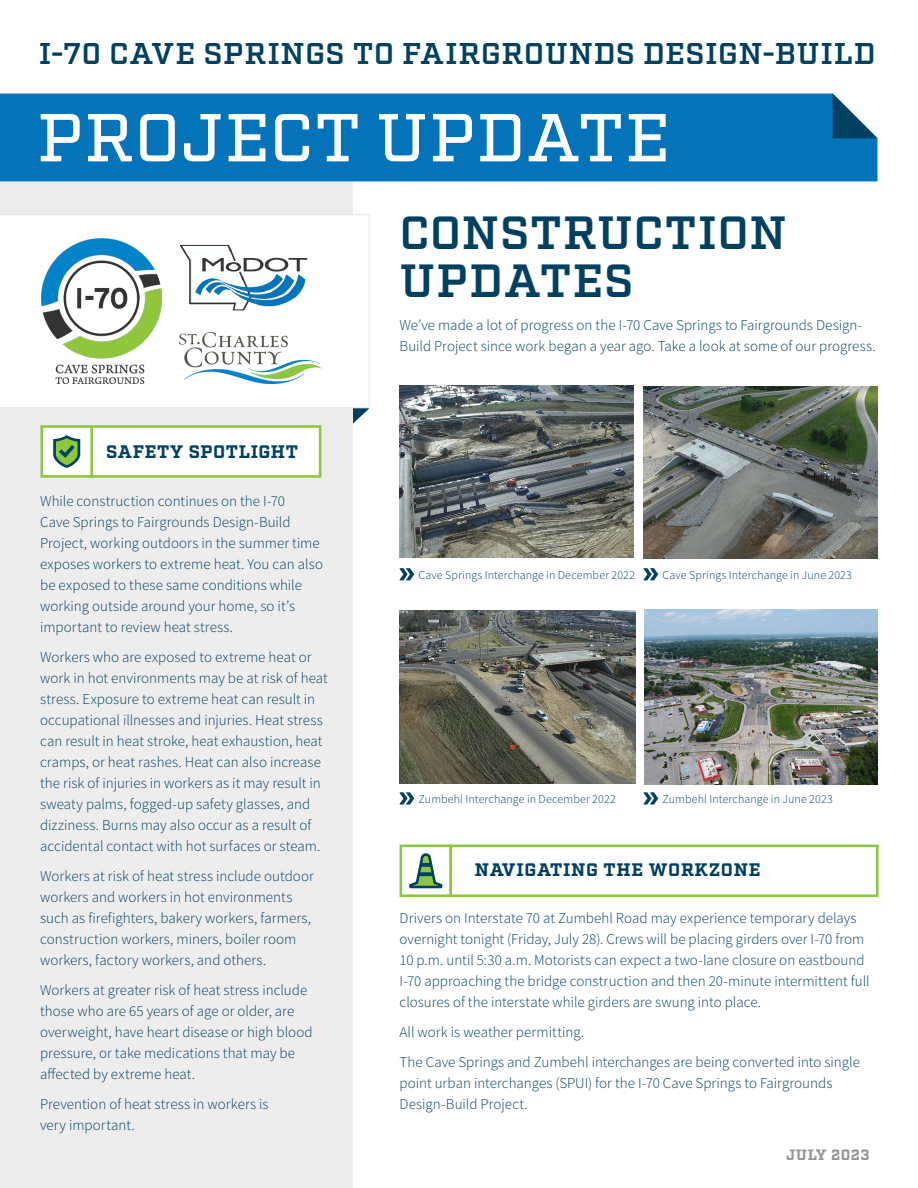
<style>
.page{position:relative;width:918px;height:1188px;background:#fff}
.page>*{position:absolute;margin:0;border:0;box-sizing:border-box;transform-origin:0 0}
.t1{font:500 67.65px "Factoria";letter-spacing:.025em;color:#fff}
.t2{font:600 46.5px/48px "Factoria";letter-spacing:.025em;color:#004061}
.t3{font:600 30px "Factoria";letter-spacing:.035em;color:#004061}
.t4{font:700 18.15px "Factoria";letter-spacing:.035em;color:#003f60}
.t5{font:700 18.15px "Factoria";letter-spacing:.035em;color:#004061}
.t6{font:15px/21px "Source Sans Variable";color:#004061}
.t7{font:700 15px "Factoria";letter-spacing:.025em;color:#939598}
.t8{font:12px "Source Sans Variable";letter-spacing:.01em;color:#004061}
</style>
<div class="page">
<svg style="left:353px;top:408px;width:17px;height:16px"></svg>
<div style="left:0;top:156px;width:353px;height:1032px;background:#ededee"></div>
<div style="left:0;top:214px;width:370px;height:194px;background:#fff"></div>
<div style="left:0;top:94px;width:878px;height:87px;background:#0573ba"></div>
<svg style="left:833px;top:94px;width:45px;height:44px"></svg>
<div style="left:90px;top:425px;width:231px;height:53px;background:#fff;border:3px solid #8cc740"></div>
<div style="left:40px;top:425px;width:53px;height:53px;background:#fff;border:3px solid #8cc740"></div>
<svg style="left:53px;top:435px;width:27px;height:33px"></svg>
<img style="left:399px;top:385px;width:235px;height:173px">
<img style="left:643px;top:386px;width:235px;height:172px">
<img style="left:399px;top:610px;width:236px;height:173px">
<img style="left:645px;top:610px;width:233px;height:175px">
<div style="left:400px;top:845px;width:52px;height:52px;background:#fff;border:3px solid #8cc740"></div>
<svg style="left:409px;top:853px;width:34px;height:36px"></svg>
<svg style="left:421px;top:863px;width:10px;height:4px"></svg>
<svg style="left:419px;top:872px;width:14px;height:4px"></svg>
<img style="left:42px;top:238px;width:119px;height:145px">
<img style="left:180px;top:333px;width:141px;height:50px">
<img style="left:180px;top:245px;width:127px;height:65px">
<svg style="left:400px;top:568px;width:14px;height:12px"></svg>
<svg style="left:400px;top:792px;width:14px;height:13px"></svg>
<svg style="left:644px;top:568px;width:14px;height:12px"></svg>
<svg style="left:644px;top:792px;width:14px;height:13px"></svg>
<div style="left:449px;top:845px;width:430px;height:52px;background:#fff;border:3px solid #8cc740"></div>
<p class="t3" style="left:39px;top:35px;width:838px">I-70 CAVE SPRINGS TO FAIRGROUNDS DESIGN-BUILD</p>
<p class="t1" style="left:38px;top:98px;width:634px">PROJECT UPDATE</p>
<h2 class="t5" style="left:106px;top:441px;width:193px">SAFETY SPOTLIGHT</h2>
<p class="t6" style="left:40px;top:491px;width:285px">While construction continues on the I-70<br>Cave Springs to Fairgrounds Design-Build Project, working outdoors in the summer time exposes workers to extreme heat. You can also be exposed to these same conditions while working outside around your home, so it’s important to review heat stress.</p>
<p class="t6" style="left:40px;top:647px;width:289px">Workers who are exposed to extreme heat or work in hot environments may be at risk of heat stress. Exposure to extreme heat can result in occupational illnesses and injuries. Heat stress can result in heat stroke, heat exhaustion, heat cramps, or heat rashes. Heat can also increase the risk of injuries in workers as it may result in sweaty palms, fogged-up safety glasses, and dizziness. Burns may also occur as a result of accidental contact with hot surfaces or steam.</p>
<p class="t6" style="left:40px;top:865px;width:275px">Workers at risk of heat stress include outdoor workers and workers in hot environments such as firefighters, bakery workers, farmers, construction workers, miners, boiler room workers, factory workers, and others.</p>
<p class="t6" style="left:40px;top:979px;width:274px">Workers at greater risk of heat stress include those who are 65 years of age or older, are overweight, have heart disease or high blood pressure, or take medications that may be affected by extreme heat.</p>
<p class="t6" style="left:40px;top:1093px;width:230px">Prevention of heat stress in workers is very important.</p>
<h2 class="t2" style="left:400px;top:211px;width:388px">CONSTRUCTION<br>UPDATES</h2>
<p class="t6" style="left:400px;top:315px;width:478px">We’ve made a lot of progress on the I-70 Cave Springs to Fairgrounds Design-<br>Build Project since work began a year ago. Take a look at some of our progress.</p>
<p class="t8" style="left:419px;top:568px;width:218px">Cave Springs Interchange in December 2022</p>
<p class="t8" style="left:663px;top:568px;width:191px">Cave Springs Interchange in June 2023</p>
<p class="t8" style="left:419px;top:792px;width:199px">Zumbehl Interchange in December 2022</p>
<p class="t8" style="left:663px;top:792px;width:172px">Zumbehl Interchange in June 2023</p>
<p class="t4" style="left:475px;top:859px;width:287px">NAVIGATING THE WORKZONE</p>
<p class="t6" style="left:400px;top:907px;width:472px">Drivers on Interstate 70 at Zumbehl Road may experience temporary delays overnight tonight (Friday, July 28). Crews will be placing girders over I-70 from 10 p.m. until 5:30 a.m. Motorists can expect a two-lane closure on eastbound I-70 approaching the bridge construction and then 20-minute intermittent full closures of the interstate while girders are swung into place.</p>
<p class="t6" style="left:400px;top:1021px;width:186px">All work is weather permitting.</p>
<p class="t6" style="left:400px;top:1051px;width:462px">The Cave Springs and Zumbehl interchanges are being converted into single point urban interchanges (SPUI) for the I-70 Cave Springs to Fairgrounds<br>Design-Build Project.</p>
<p class="t7" style="left:786px;top:1145px;width:85px">JULY 2023</p>
</div>
